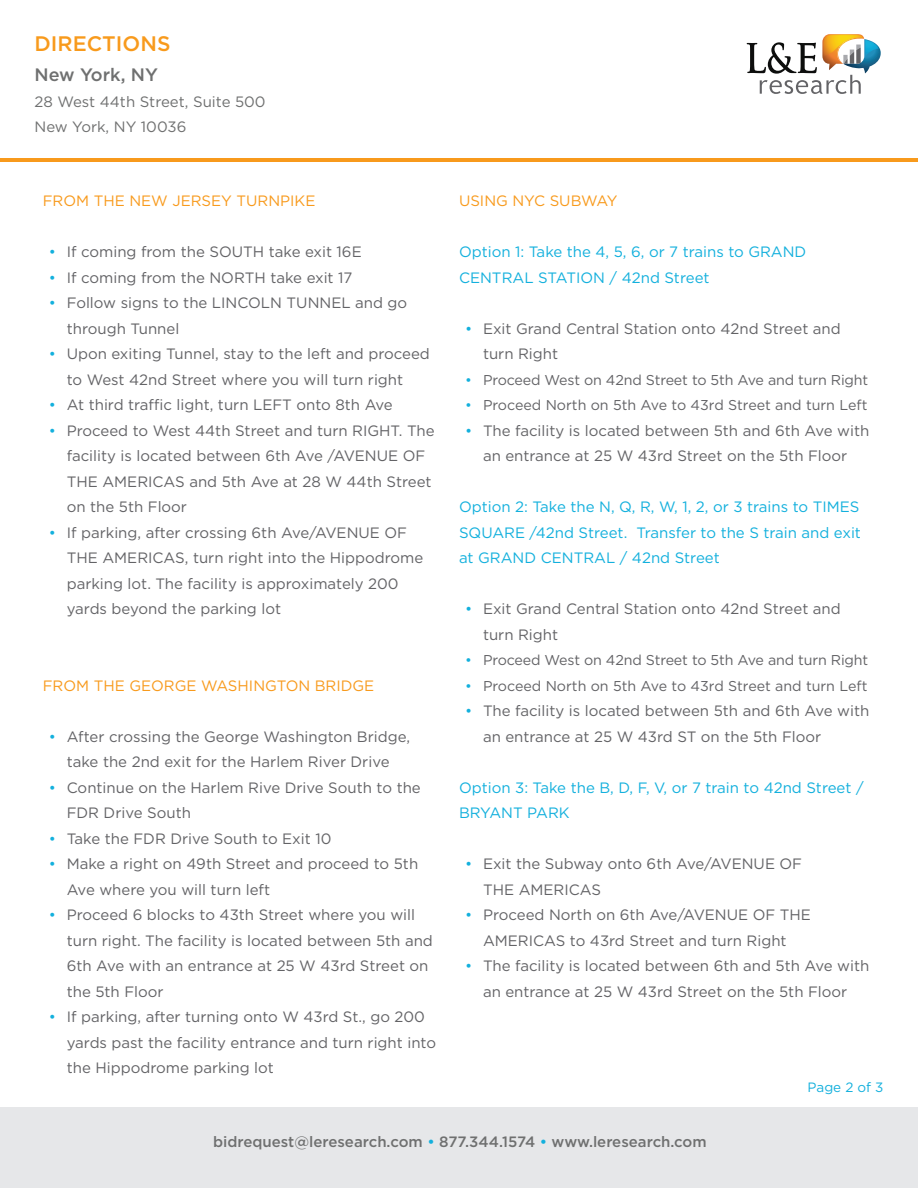
<style>
.page{position:relative;width:918px;height:1188px;background:#fff}
.page>*{position:absolute;margin:0;border:0;box-sizing:border-box;transform-origin:0 0}
.t1{font:500 21px "Gotham";color:#f89a1c}
.t2{font:500 18px "Gotham";color:#6f7070}
.t3{font:15px/25.5px "Gotham";color:#636366}
.No_Bullet{font:15px/25.5px "Gotham";color:#13b0dd}
.t4{font:15px "Gotham";color:#f89a1c}
.t5{font:500 15px "Gotham";color:#6f7070}
.t6{font:15px "Gotham";color:#6f7070}
.t7{font:14.25px "Gotham";letter-spacing:-.01em;color:#636366}
.t8{font:13.5px "Gotham";color:#13b0dd}
.s1{color:#13b0dd}
</style>
<div class="page">
<div style="left:0;top:1108px;width:918px;height:80px;background:#e6e7e9"></div>
<hr style="left:0;top:158px;width:918px;height:4px;background:#f89a1c">
<img style="left:827px;top:34px;width:35px;height:1px">
<svg style="left:747px;top:35px;width:134px;height:59px"></svg>
<p class="t1" style="left:34px;top:30px;width:137px">DIRECTIONS</p>
<p class="t2" style="left:34px;top:63px;width:125px">New York, NY</p>
<p class="t6" style="left:34px;top:92px;width:233px">28 West 44th Street, Suite 500</p>
<p class="t6" style="left:34px;top:117px;width:153px">New York, NY 10036</p>
<p class="t4" style="left:43px;top:191px;width:274px">FROM THE NEW JERSEY TURNPIKE</p>
<p class="t3" style="left:49px;top:239px;width:315px"><span class="s1">•</span> If coming from the SOUTH take exit 16E</p>
<p class="t3" style="left:49px;top:265px;width:305px"><span class="s1">•</span> If coming from the NORTH take exit 17</p>
<p class="t3" style="left:67px;top:290px;width:342px;text-indent:-18px"><span class="s1">•</span> Follow signs to the LINCOLN TUNNEL and go through Tunnel</p>
<p class="t3" style="left:49px;top:341px;width:383px;text-align:center"><span class="s1">•</span> Upon exiting Tunnel, stay to the left and proceed to West 42nd Street where you will turn right</p>
<p class="t3" style="left:49px;top:392px;width:346px"><span class="s1">•</span> At third traffic light, turn LEFT onto 8th Ave</p>
<p class="t3" style="left:67px;top:418px;width:369px;text-indent:-18px"><span class="s1">•</span> Proceed to West 44th Street and turn RIGHT. The facility is located between 6th Ave /AVENUE OF THE AMERICAS and 5th Ave at 28 W 44th Street on the 5th Floor</p>
<p class="t3" style="left:67px;top:520px;width:358px;text-indent:-18px"><span class="s1">•</span> If parking, after crossing 6th Ave/AVENUE OF THE AMERICAS, turn right into the Hippodrome parking lot. The facility is approximately 200 yards beyond the parking lot</p>
<p class="t4" style="left:43px;top:676px;width:333px">FROM THE GEORGE WASHINGTON BRIDGE</p>
<p class="t3" style="left:49px;top:724px;width:363px;text-align:center"><span class="s1">•</span> After crossing the George Washington Bridge, take the 2nd exit for the Harlem River Drive</p>
<p class="t3" style="left:67px;top:775px;width:356px;text-indent:-18px"><span class="s1">•</span> Continue on the Harlem Rive Drive South to the<br>FDR Drive South</p>
<p class="t3" style="left:49px;top:826px;width:284px"><span class="s1">•</span> Take the FDR Drive South to Exit 10</p>
<p class="t3" style="left:67px;top:851px;width:353px;text-indent:-18px"><span class="s1">•</span> Make a right on 49th Street and proceed to 5th<br>Ave where you will turn left</p>
<p class="t3" style="left:67px;top:902px;width:368px;text-indent:-18px"><span class="s1">•</span> Proceed 6 blocks to 43th Street where you will turn right. The facility is located between 5th and 6th Ave with an entrance at 25 W 43rd Street on the 5th Floor</p>
<p class="t3" style="left:67px;top:1004px;width:371px;text-indent:-18px"><span class="s1">•</span> If parking, after turning onto W 43rd St., go 200 yards past the facility entrance and turn right into the Hippodrome parking lot</p>
<p class="t4" style="left:459px;top:191px;width:160px">USING NYC SUBWAY</p>
<p class="No_Bullet" style="left:459px;top:239px;width:349px">Option 1: Take the 4, 5, 6, or 7 trains to GRAND<br>CENTRAL STATION / 42nd Street</p>
<p class="t3" style="left:483px;top:316px;width:359px;text-indent:-18px"><span class="s1">•</span> Exit Grand Central Station onto 42nd Street and turn Right</p>
<p class="t7" style="left:465px;top:371px;width:405px"><span class="s1">•</span> Proceed West on 42nd Street to 5th Ave and turn Right</p>
<p class="t7" style="left:465px;top:396px;width:404px"><span class="s1">•</span> Proceed North on 5th Ave to 43rd Street and turn Left</p>
<p class="t3" style="left:465px;top:418px;width:406px;text-align:center"><span class="s1">•</span> The facility is located between 5th and 6th Ave with an entrance at 25 W 43rd Street on the 5th Floor</p>
<p class="No_Bullet" style="left:459px;top:494px;width:404px;text-align:justify">Option 2: Take the N, Q, R, W, 1, 2, or 3 trains to TIMES SQUARE /42nd Street. Transfer to the S train and exit at GRAND CENTRAL / 42nd Street</p>
<p class="t3" style="left:483px;top:596px;width:359px;text-indent:-18px"><span class="s1">•</span> Exit Grand Central Station onto 42nd Street and turn Right</p>
<p class="t7" style="left:465px;top:651px;width:405px"><span class="s1">•</span> Proceed West on 42nd Street to 5th Ave and turn Right</p>
<p class="t7" style="left:465px;top:677px;width:404px"><span class="s1">•</span> Proceed North on 5th Ave to 43rd Street and turn Left</p>
<p class="t3" style="left:483px;top:698px;width:388px;text-indent:-18px"><span class="s1">•</span> The facility is located between 5th and 6th Ave with an entrance at 25 W 43rd ST on the 5th Floor</p>
<p class="No_Bullet" style="left:459px;top:775px;width:406px">Option 3: Take the B, D, F, V, or 7 train to 42nd Street /<br>BRYANT PARK</p>
<p class="t3" style="left:483px;top:851px;width:321px;text-indent:-18px"><span class="s1">•</span> Exit the Subway onto 6th Ave/AVENUE OF<br>THE AMERICAS</p>
<p class="t3" style="left:465px;top:902px;width:348px;text-align:center"><span class="s1">•</span> Proceed North on 6th Ave/AVENUE OF THE<br>AMERICAS to 43rd Street and turn Right</p>
<p class="t3" style="left:465px;top:953px;width:406px;text-align:center"><span class="s1">•</span> The facility is located between 6th and 5th Ave with an entrance at 25 W 43rd Street on the 5th Floor</p>
<p class="t8" style="left:808px;top:1078px;width:77px">Page 2 of 3</p>
<p class="t5" style="left:213px;top:1131px;width:495px">bidrequest@leresearch.com <span class="s1">•</span> 877.344.1574 <span class="s1">•</span> www.leresearch.com</p>
</div>
